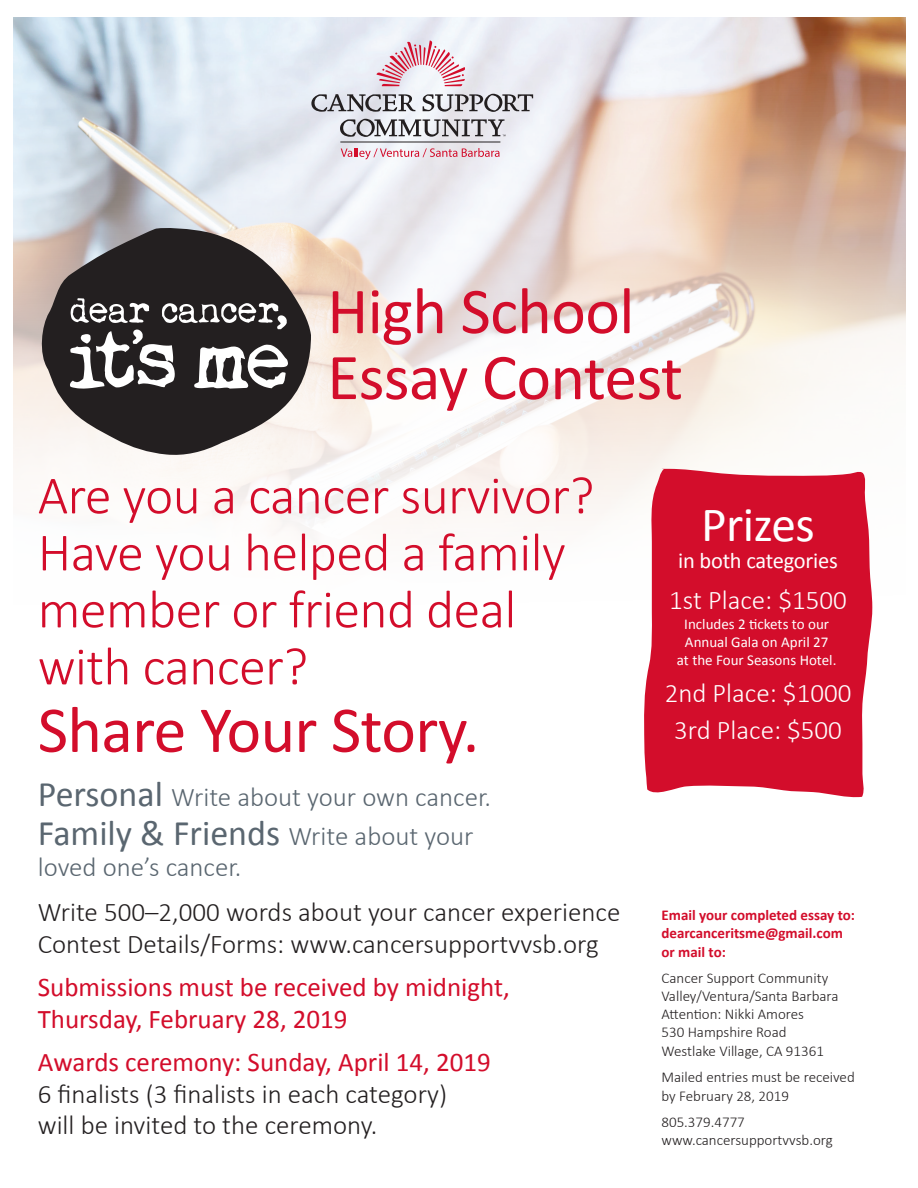
<style>
.page{position:relative;width:918px;height:1188px;background:#fff}
.page>*{position:absolute;margin:0;border:0;box-sizing:border-box;transform-origin:0 0}
.t1{font:66px "Calibri";letter-spacing:-.01em;color:#d30d2b}
.t2{font:300 54px "Calibri";letter-spacing:-.01em;color:#d30d2b}
.t3{font:49.5px "Calibri";letter-spacing:-.01em;color:#fff}
.t4{font:36px "Calibri";color:#5a6670}
.t5{font:300 27px "Calibri";color:#231f20}
.t6{font:27px "Calibri";color:#d30d2b}
.t7{font:300 27px "Calibri";color:#5a6670}
.t8{font:300 27px/37.5px "Calibri";color:#fff;text-align:center}
.t9{font:22.5px "Calibri";letter-spacing:-.01em;color:#fff}
.t10{font:300 15px "Calibri";color:#231f20}
.t11{font:15px "Calibri";color:#fff}
.t12{font:700 15px "Calibri";color:#d30d2b}
.s1{font-weight:400;font-size:36px}
.s2{font-weight:300;font-size:27px}
</style>
<div class="page">
<img style="left:14px;top:17px;width:892px;height:588px">
<svg style="left:311px;top:94px;width:222px;height:18px;background:#a8a8ad"></svg>
<svg style="left:377px;top:41px;width:89px;height:45px"></svg>
<hr style="left:340px;top:142px;width:160px;height:1px;background:#231f20">
<svg style="left:340px;top:119px;width:166px;height:18px;background:#a9a8ad"></svg>
<svg style="left:341px;top:148px;width:159px;height:12px"></svg>
<svg style="left:643px;top:469px;width:229px;height:329px;background:#d6223d"></svg>
<svg style="left:38px;top:227px;width:273px;height:229px;background:#6f6967"></svg>
<svg style="left:70px;top:298px;width:218px;height:91px"></svg>
<p class="t1" style="left:327px;top:269px;width:309px">High School</p>
<p class="t1" style="left:327px;top:335px;width:357px">Essay Contest</p>
<p class="t2" style="left:38px;top:462px;width:558px">Are you a cancer survivor?</p>
<p class="t2" style="left:38px;top:519px;width:529px">Have you helped a family</p>
<p class="t2" style="left:38px;top:576px;width:480px">member or friend deal</p>
<p class="t2" style="left:38px;top:633px;width:272px">with cancer?</p>
<p class="t1" style="left:38px;top:688px;width:443px">Share Your Story.</p>
<p class="t7" style="left:38px;top:780px;width:455px"><span class="s1">Personal</span> Write about your own cancer.</p>
<p class="t4" style="left:38px;top:810px;width:437px">Family &amp; Friends <span class="s2">Write about your</span></p>
<p class="t7" style="left:38px;top:851px;width:205px">loved one’s cancer.</p>
<p class="t5" style="left:38px;top:896px;width:584px">Write 500–2,000 words about your cancer experience</p>
<p class="t5" style="left:38px;top:927px;width:563px">Contest Details/Forms: www.cancersupportvvsb.org</p>
<p class="t6" style="left:38px;top:970px;width:474px">Submissions must be received by midnight,</p>
<p class="t6" style="left:38px;top:1002px;width:311px">Thursday, February 28, 2019</p>
<p class="t6" style="left:38px;top:1045px;width:455px">Awards ceremony: Sunday, April 14, 2019</p>
<p class="t5" style="left:38px;top:1077px;width:411px">6 finalists (3 finalists in each category)</p>
<p class="t5" style="left:38px;top:1109px;width:341px">will be invited to the ceremony.</p>
<p class="t3" style="left:701px;top:494px;width:115px">Prizes</p>
<p class="t9" style="left:678px;top:547px;width:161px">in both categories</p>
<p class="t8" style="left:669px;top:580px;width:179px">1st Place: $1500</p>
<p class="t11" style="left:684px;top:614px;width:146px">Includes 2 tickets to our</p>
<p class="t11" style="left:685px;top:632px;width:145px">Annual Gala on April 27</p>
<p class="t11" style="left:677px;top:650px;width:161px">at the Four Seasons Hotel.</p>
<p class="t8" style="left:665px;top:673px;width:188px">2nd Place: $1000<br>3rd Place: $500</p>
<p class="t12" style="left:662px;top:905px;width:195px">Email your completed essay to:</p>
<p class="t12" style="left:662px;top:923px;width:183px">dearcanceritsme@gmail.com</p>
<p class="t12" style="left:662px;top:943px;width:66px">or mail to:</p>
<p class="t10" style="left:662px;top:968px;width:168px">Cancer Support Community</p>
<p class="t10" style="left:662px;top:986px;width:179px">Valley/Ventura/Santa Barbara</p>
<p class="t10" style="left:662px;top:1004px;width:144px">Attention: Nikki Amores</p>
<p class="t10" style="left:662px;top:1022px;width:127px">530 Hampshire Road</p>
<p class="t10" style="left:662px;top:1042px;width:164px">Westlake Village, CA 91361</p>
<p class="t10" style="left:662px;top:1067px;width:195px">Mailed entries must be received</p>
<p class="t10" style="left:662px;top:1087px;width:129px">by February 28, 2019</p>
<p class="t10" style="left:662px;top:1112px;width:85px">805.379.4777</p>
<p class="t10" style="left:662px;top:1130px;width:173px">www.cancersupportvvsb.org</p>
</div>
